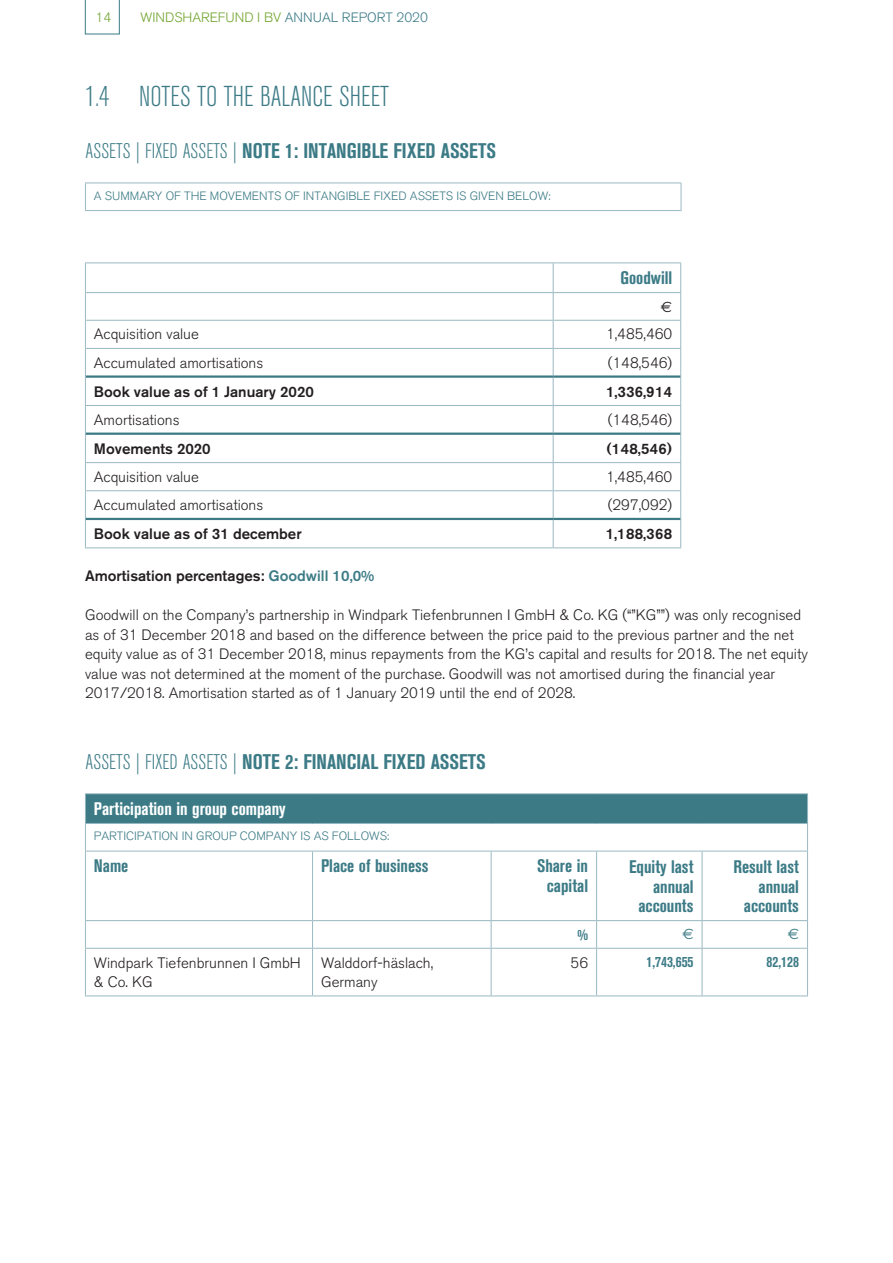
<style>
.page{position:relative;width:893px;height:1263px;background:#fff}
.page>*{position:absolute;margin:0;border:0;box-sizing:border-box;transform-origin:0 0}
.JV_KOP{font:300 condensed 28.5px "Akzidenz Grotesk BE";color:#3c7b86}
.JV_subkop{font:700 condensed 21px "Akzidenz Grotesk BE";color:#3c7b86}
.TABEL_tk{font:700 condensed 18px/19.5px "Akzidenz Grotesk BE";color:#3c7b86;text-align:right}
.TABEL_header{font:700 condensed 18px "Akzidenz Grotesk BE";color:#fff}
.TABEL_pt{font:300 15px/19.5px "Akzidenz Grotesk BE";color:#231f20}
.TABEL_som{font:500 15px "Akzidenz Grotesk BE";color:#231f20}
.TABEL_getal{font:300 15px/19.5px "Akzidenz Grotesk BE";color:#231f20}
.TABEL_getal-2{font:700 condensed 15px "Akzidenz Grotesk BE";color:#3c7b86}
.TABEL_getal-3{font:15px "Euro Sans";color:#3c7b86}
.TABEL_getal-4{font:15px "Euro Sans";color:#231f20}
.JV_pt{font:300 13.5px "Akzidenz Grotesk BE";color:#73a532}
.TABEL_note{font:300 12px "Akzidenz Grotesk BE";color:#3c7b86}
.s1{color:#3c7b86}
.s2{font-weight:300}
</style>
<div class="page">
<svg style="left:85px;top:0;width:35px;height:34px"></svg>
<svg style="left:681px;top:183px;width:1px;height:27px"></svg>
<svg style="left:85px;top:184px;width:1px;height:26px"></svg>
<hr style="left:85px;top:210px;width:596px;height:1px;background:#99b9c1">
<hr style="left:85px;top:183px;width:596px;height:1px;background:#99b9c1">
<div style="left:85px;top:794px;width:722px;height:29px;background:#3c7b86"></div>
<hr style="left:491px;top:851px;width:1px;height:69px;background:#99b9c1">
<hr style="left:85px;top:920px;width:228px;height:1px;background:#99b9c1">
<hr style="left:313px;top:920px;width:178px;height:1px;background:#99b9c1">
<svg style="left:312px;top:921px;width:1px;height:27px"></svg>
<hr style="left:491px;top:920px;width:106px;height:1px;background:#99b9c1">
<svg style="left:491px;top:921px;width:1px;height:27px"></svg>
<hr style="left:597px;top:920px;width:105px;height:1px;background:#99b9c1">
<hr style="left:702px;top:920px;width:106px;height:1px;background:#99b9c1">
<hr style="left:85px;top:948px;width:228px;height:1px;background:#99b9c1">
<hr style="left:313px;top:948px;width:178px;height:1px;background:#99b9c1">
<hr style="left:312px;top:949px;width:1px;height:46px;background:#99b9c1">
<hr style="left:491px;top:948px;width:106px;height:1px;background:#99b9c1">
<hr style="left:491px;top:949px;width:1px;height:46px;background:#99b9c1">
<hr style="left:597px;top:948px;width:105px;height:1px;background:#99b9c1">
<hr style="left:702px;top:948px;width:106px;height:1px;background:#99b9c1">
<hr style="left:85px;top:851px;width:1px;height:69px;background:#99b9c1">
<svg style="left:85px;top:921px;width:1px;height:27px"></svg>
<svg style="left:596px;top:921px;width:1px;height:27px"></svg>
<svg style="left:702px;top:921px;width:1px;height:27px"></svg>
<svg style="left:807px;top:921px;width:1px;height:27px"></svg>
<hr style="left:85px;top:949px;width:1px;height:46px;background:#99b9c1">
<hr style="left:596px;top:949px;width:1px;height:46px;background:#99b9c1">
<hr style="left:702px;top:949px;width:1px;height:46px;background:#99b9c1">
<hr style="left:807px;top:949px;width:1px;height:46px;background:#99b9c1">
<hr style="left:313px;top:995px;width:178px;height:1px;background:#99b9c1">
<hr style="left:491px;top:995px;width:106px;height:1px;background:#99b9c1">
<hr style="left:597px;top:995px;width:105px;height:1px;background:#99b9c1">
<hr style="left:702px;top:995px;width:106px;height:1px;background:#99b9c1">
<hr style="left:85px;top:995px;width:228px;height:1px;background:#99b9c1">
<hr style="left:312px;top:851px;width:1px;height:69px;background:#99b9c1">
<hr style="left:596px;top:851px;width:1px;height:69px;background:#99b9c1">
<hr style="left:702px;top:851px;width:1px;height:69px;background:#99b9c1">
<hr style="left:807px;top:851px;width:1px;height:69px;background:#99b9c1">
<hr style="left:85px;top:851px;width:228px;height:1px;background:#99b9c1">
<hr style="left:313px;top:851px;width:178px;height:1px;background:#99b9c1">
<hr style="left:491px;top:851px;width:106px;height:1px;background:#99b9c1">
<hr style="left:597px;top:851px;width:105px;height:1px;background:#99b9c1">
<hr style="left:702px;top:851px;width:106px;height:1px;background:#99b9c1">
<svg style="left:85px;top:794px;width:1px;height:57px"></svg>
<svg style="left:807px;top:794px;width:1px;height:57px"></svg>
<hr style="left:85px;top:823px;width:228px;height:1px;background:#99b9c1">
<hr style="left:313px;top:823px;width:178px;height:1px;background:#99b9c1">
<hr style="left:491px;top:823px;width:106px;height:1px;background:#99b9c1">
<hr style="left:597px;top:823px;width:105px;height:1px;background:#99b9c1">
<hr style="left:702px;top:823px;width:106px;height:1px;background:#99b9c1">
<hr style="left:85px;top:793px;width:228px;height:1px;background:#99b9c1">
<hr style="left:313px;top:793px;width:178px;height:1px;background:#99b9c1">
<hr style="left:491px;top:793px;width:106px;height:1px;background:#99b9c1">
<hr style="left:597px;top:793px;width:105px;height:1px;background:#99b9c1">
<hr style="left:702px;top:793px;width:106px;height:1px;background:#99b9c1">
<hr style="left:85px;top:262px;width:468px;height:1px;background:#99b9c1">
<svg style="left:553px;top:263px;width:1px;height:284px"></svg>
<svg style="left:680px;top:263px;width:1px;height:284px"></svg>
<svg style="left:85px;top:263px;width:1px;height:284px"></svg>
<hr style="left:553px;top:292px;width:128px;height:1px;background:#99b9c1">
<hr style="left:553px;top:320px;width:128px;height:1px;background:#99b9c1">
<hr style="left:553px;top:348px;width:128px;height:1px;background:#99b9c1">
<hr style="left:553px;top:405px;width:128px;height:1px;background:#99b9c1">
<hr style="left:553px;top:462px;width:128px;height:1px;background:#99b9c1">
<hr style="left:553px;top:490px;width:128px;height:1px;background:#99b9c1">
<hr style="left:553px;top:547px;width:128px;height:1px;background:#99b9c1">
<hr style="left:85px;top:292px;width:468px;height:1px;background:#99b9c1">
<hr style="left:85px;top:320px;width:468px;height:1px;background:#99b9c1">
<hr style="left:85px;top:348px;width:468px;height:1px;background:#99b9c1">
<hr style="left:85px;top:405px;width:468px;height:1px;background:#99b9c1">
<hr style="left:85px;top:462px;width:468px;height:1px;background:#99b9c1">
<hr style="left:85px;top:490px;width:468px;height:1px;background:#99b9c1">
<hr style="left:85px;top:547px;width:468px;height:1px;background:#99b9c1">
<hr style="left:553px;top:262px;width:128px;height:1px;background:#99b9c1">
<hr style="left:86px;top:375px;width:467px;height:3px;background:#3c7b86">
<hr style="left:553px;top:375px;width:127px;height:3px;background:#3c7b86">
<hr style="left:86px;top:433px;width:467px;height:2px;background:#3c7b86">
<hr style="left:553px;top:433px;width:127px;height:2px;background:#3c7b86">
<hr style="left:86px;top:518px;width:467px;height:2px;background:#3c7b86">
<hr style="left:553px;top:518px;width:127px;height:2px;background:#3c7b86">
<p class="JV_pt" style="left:96px;top:10px;width:17px">14</p>
<p class="JV_pt" style="left:141px;top:10px;width:289px">WINDSHAREFUND I BV <span class="s1">ANNUAL REPORT 2020</span></p>
<p class="JV_KOP" style="left:85px;top:81px;width:306px">1.4 NOTES TO THE BALANCE SHEET</p>
<p class="JV_subkop" style="left:86px;top:139px;width:412px"><span class="s2">ASSETS | FIXED ASSETS |</span> NOTE 1: INTANGIBLE FIXED ASSETS</p>
<p class="TABEL_note" style="left:94px;top:189px;width:458px">A SUMMARY OF THE MOVEMENTS OF INTANGIBLE FIXED ASSETS IS GIVEN BELOW:</p>
<p class="TABEL_tk" style="left:620px;top:268px;width:53px">Goodwill</p>
<p class="TABEL_getal-4" style="left:661px;top:298px;width:13px">1</p>
<p class="TABEL_pt" style="left:94px;top:325px;width:106px">Acquisition value</p>
<p class="TABEL_getal" style="left:606px;top:325px;width:68px">1,485,460</p>
<p class="TABEL_pt" style="left:94px;top:353px;width:171px">Accumulated amortisations</p>
<p class="TABEL_getal" style="left:608px;top:353px;width:66px">(148,546)</p>
<p class="TABEL_som" style="left:94px;top:383px;width:221px">Book value as of 1 January 2020</p>
<p class="TABEL_som" style="left:606px;top:383px;width:68px">1,336,914</p>
<p class="TABEL_pt" style="left:94px;top:410px;width:87px">Amortisations</p>
<p class="TABEL_getal" style="left:608px;top:410px;width:66px">(148,546)</p>
<p class="TABEL_som" style="left:94px;top:440px;width:118px">Movements 2020</p>
<p class="TABEL_som" style="left:607px;top:440px;width:67px">(148,546)</p>
<p class="TABEL_pt" style="left:94px;top:467px;width:106px">Acquisition value</p>
<p class="TABEL_getal" style="left:606px;top:467px;width:68px">1,485,460</p>
<p class="TABEL_pt" style="left:94px;top:495px;width:171px">Accumulated amortisations</p>
<p class="TABEL_getal" style="left:608px;top:495px;width:66px">(297,092)</p>
<p class="TABEL_som" style="left:94px;top:525px;width:209px">Book value as of 31 december</p>
<p class="TABEL_som" style="left:606px;top:525px;width:68px">1,188,368</p>
<p class="TABEL_som" style="left:85px;top:567px;width:291px">Amortisation percentages: <span class="s1">Goodwill 10,0%</span></p>
<p class="TABEL_pt" style="left:85px;top:606px;width:724px">Goodwill on the Company’s partnership in Windpark Tiefenbrunnen I GmbH &amp; Co. KG (“”KG””) was only recognised as of 31 December 2018 and based on the difference between the price paid to the previous partner and the net equity value as of 31 December 2018, minus repayments from the KG’s capital and results for 2018. The net equity value was not determined at the moment of the purchase. Goodwill was not amortised during the financial year 2017/2018. Amortisation started as of 1 January 2019 until the end of 2028.</p>
<p class="JV_subkop" style="left:86px;top:749px;width:402px"><span class="s2">ASSETS | FIXED ASSETS |</span> NOTE 2: FINANCIAL FIXED ASSETS</p>
<p class="TABEL_header" style="left:94px;top:798px;width:193px">Participation in group company</p>
<p class="TABEL_note" style="left:94px;top:829px;width:297px">PARTICIPATION IN GROUP COMPANY IS AS FOLLOWS:</p>
<p class="TABEL_tk" style="left:94px;top:856px;width:36px">Name</p>
<p class="TABEL_tk" style="left:321px;top:856px;width:109px">Place of business</p>
<p class="TABEL_tk" style="left:537px;top:856px;width:53px;text-align:center">Share in capital</p>
<p class="TABEL_tk" style="left:629px;top:857px;width:66px">Equity last annual accounts</p>
<p class="TABEL_tk" style="left:733px;top:857px;width:67px">Result last annual accounts</p>
<p class="TABEL_getal-2" style="left:577px;top:926px;width:12px">%</p>
<p class="TABEL_getal-3" style="left:682px;top:925px;width:13px">E</p>
<p class="TABEL_getal-3" style="left:788px;top:925px;width:13px">E</p>
<p class="TABEL_pt" style="left:94px;top:953px;width:208px">Windpark Tiefenbrunnen I GmbH &amp; Co. KG</p>
<p class="TABEL_getal" style="left:321px;top:953px;width:114px">Walddorf-häslach,<br>Germany</p>
<p class="TABEL_getal" style="left:571px;top:953px;width:19px">56</p>
<p class="TABEL_getal-2" style="left:646px;top:953px;width:49px">1,743,655</p>
<p class="TABEL_getal-2" style="left:766px;top:953px;width:34px">82,128</p>
</div>
